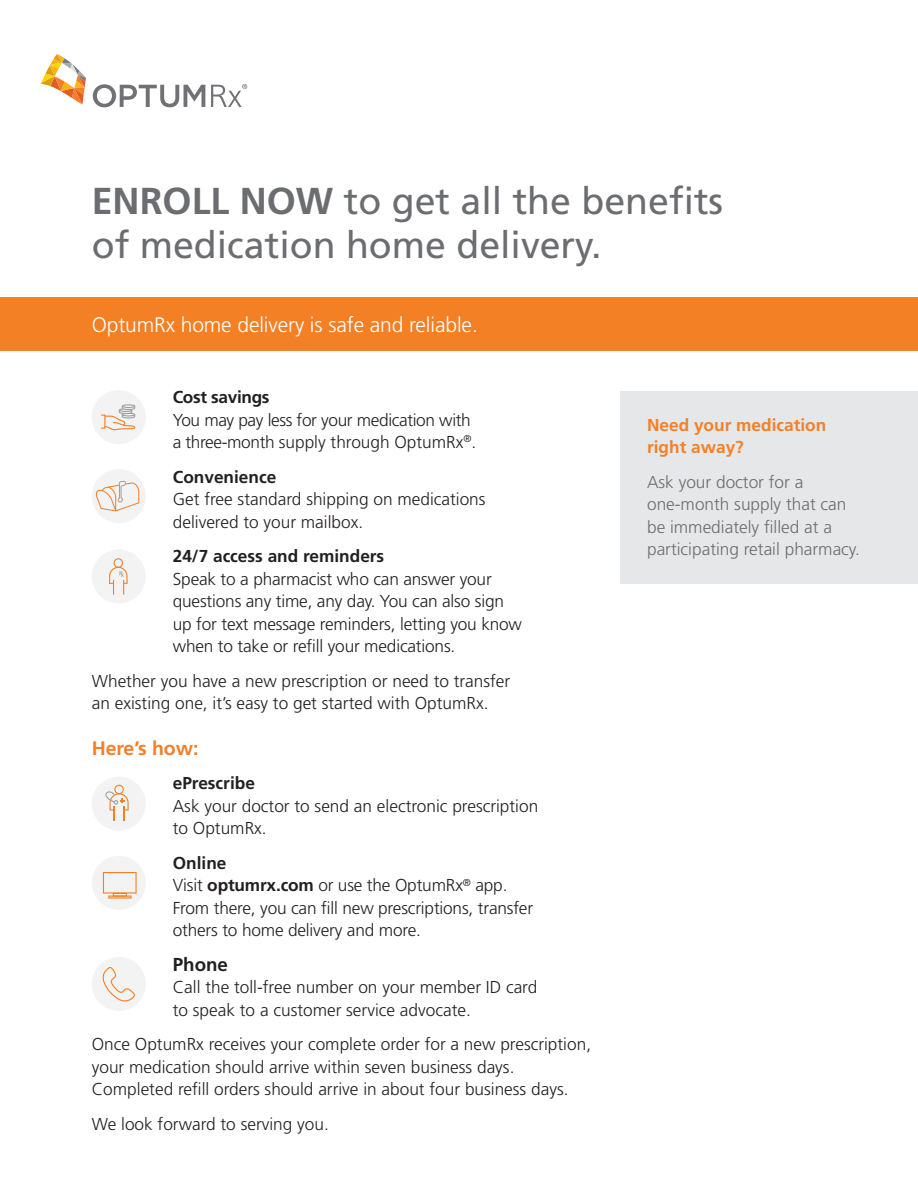
<style>
.page{position:relative;width:918px;height:1188px;background:#fff}
.page>*{position:absolute;margin:0;border:0;box-sizing:border-box;transform-origin:0 0}
.B2C_Headline__24_28{font:37.5px/43.5px "Frutiger";color:#6c6d70}
.B2C_Subheadline__14{font:300 21px "Frutiger";letter-spacing:-.005em;color:#fff}
.B2C_Subheadline__14-2{font:700 19.5px "Frutiger";letter-spacing:-.005em;color:#f47f2a}
.B2C_1st_Level_Headin{font:700 18.75px "Frutiger";color:#231f20}
.B2C_Body_Copy__11_5{font:300 17.25px/22.5px "Frutiger";color:#231f20}
.B2C_Body_Copy__11_5-2{font:300 17.25px/22.5px "Frutiger";color:#6c6d70}
.B2C_Body_Copy__11_5-3{font:300 17.25px/22.5px "Frutiger";letter-spacing:-.02em;color:#231f20}
.B2C_1st_Level_Headin-2{font:300 17.25px/22.5px "Frutiger";color:#231f20}
.B2C_Body_Copy__11_5-4{font:700 17.25px/22.5px "Frutiger";color:#f48026}
.s1{font-weight:700}
</style>
<div class="page">
<svg style="left:41px;top:54px;width:45px;height:50px"></svg>
<svg style="left:93px;top:84px;width:112px;height:23px"></svg>
<svg style="left:211px;top:84px;width:36px;height:23px"></svg>
<div style="left:92px;top:390px;width:54px;height:54px;background:#f3f3f3;border-radius:50%"></div>
<svg style="left:101px;top:405px;width:34px;height:25px"></svg>
<div style="left:92px;top:469px;width:54px;height:54px;background:#f3f3f3;border-radius:50%"></div>
<svg style="left:96px;top:481px;width:43px;height:30px"></svg>
<div style="left:92px;top:549px;width:54px;height:54px;background:#f3f3f3;border-radius:50%"></div>
<svg style="left:109px;top:558px;width:19px;height:37px"></svg>
<div style="left:92px;top:777px;width:54px;height:54px;background:#f3f3f3;border-radius:50%"></div>
<svg style="left:105px;top:785px;width:24px;height:36px"></svg>
<div style="left:92px;top:856px;width:54px;height:54px;background:#f3f3f3;border-radius:50%"></div>
<hr style="left:108px;top:896px;width:24px;height:3px;background:#f48026">
<svg style="left:103px;top:872px;width:34px;height:26px"></svg>
<div style="left:92px;top:957px;width:54px;height:54px;background:#f3f3f3;border-radius:50%"></div>
<svg style="left:102px;top:967px;width:33px;height:35px"></svg>
<div style="left:620px;top:391px;width:298px;height:193px;background:#e6e7e9"></div>
<div style="left:0;top:297px;width:918px;height:54px;background:#f48026"></div>
<p class="B2C_Headline__24_28" style="left:92px;top:180px;width:633px"><span class="s1">ENROLL NOW</span> to get all the benefits of medication home delivery.</p>
<p class="B2C_Subheadline__14" style="left:92px;top:313px;width:388px">OptumRx home delivery is safe and reliable.</p>
<p class="B2C_Body_Copy__11_5-3" style="left:173px;top:386px;width:305px"><span class="s1">Cost savings<br></span>You may pay less for your medication with a three-month supply through OptumRx<sup>®</sup>.</p>
<p class="B2C_Body_Copy__11_5" style="left:173px;top:466px;width:314px"><span class="s1">Convenience<br></span>Get free standard shipping on medications delivered to your mailbox.</p>
<p class="B2C_Body_Copy__11_5" style="left:173px;top:545px;width:351px"><span class="s1">24/7 access and reminders<br></span>Speak to a pharmacist who can answer your questions any time, any day. You can also sign up for text message reminders, letting you know when to take or refill your medications.</p>
<p class="B2C_Body_Copy__11_5" style="left:92px;top:670px;width:420px">Whether you have a new prescription or need to transfer an existing one, it’s easy to get started with OptumRx.</p>
<p class="B2C_Subheadline__14-2" style="left:92px;top:737px;width:108px">Here’s how:</p>
<p class="B2C_Body_Copy__11_5" style="left:173px;top:772px;width:367px"><span class="s1">ePrescribe<br></span>Ask your doctor to send an electronic prescription to OptumRx.</p>
<p class="B2C_Body_Copy__11_5" style="left:173px;top:852px;width:362px"><span class="s1">Online<br></span>Visit <span class="s1">optumrx.com</span> or use the OptumRx<sup>®</sup> app.<br>From there, you can fill new prescriptions, transfer others to home delivery and more.</p>
<p class="B2C_1st_Level_Headin" style="left:173px;top:953px;width:57px">Phone</p>
<p class="B2C_1st_Level_Headin-2" style="left:173px;top:976px;width:366px">Call the toll-free number on your member ID card to speak to a customer service advocate.</p>
<p class="B2C_Body_Copy__11_5" style="left:92px;top:1033px;width:501px">Once OptumRx receives your complete order for a new prescription, your medication should arrive within seven business days.<br>Completed refill orders should arrive in about four business days.</p>
<p class="B2C_Body_Copy__11_5" style="left:92px;top:1113px;width:239px">We look forward to serving you.</p>
<p class="B2C_Body_Copy__11_5-4" style="left:647px;top:414px;width:181px">Need your medication right away?</p>
<p class="B2C_Body_Copy__11_5-2" style="left:647px;top:471px;width:214px">Ask your doctor for a one-month supply that can be immediately filled at a participating retail pharmacy.</p>
</div>
